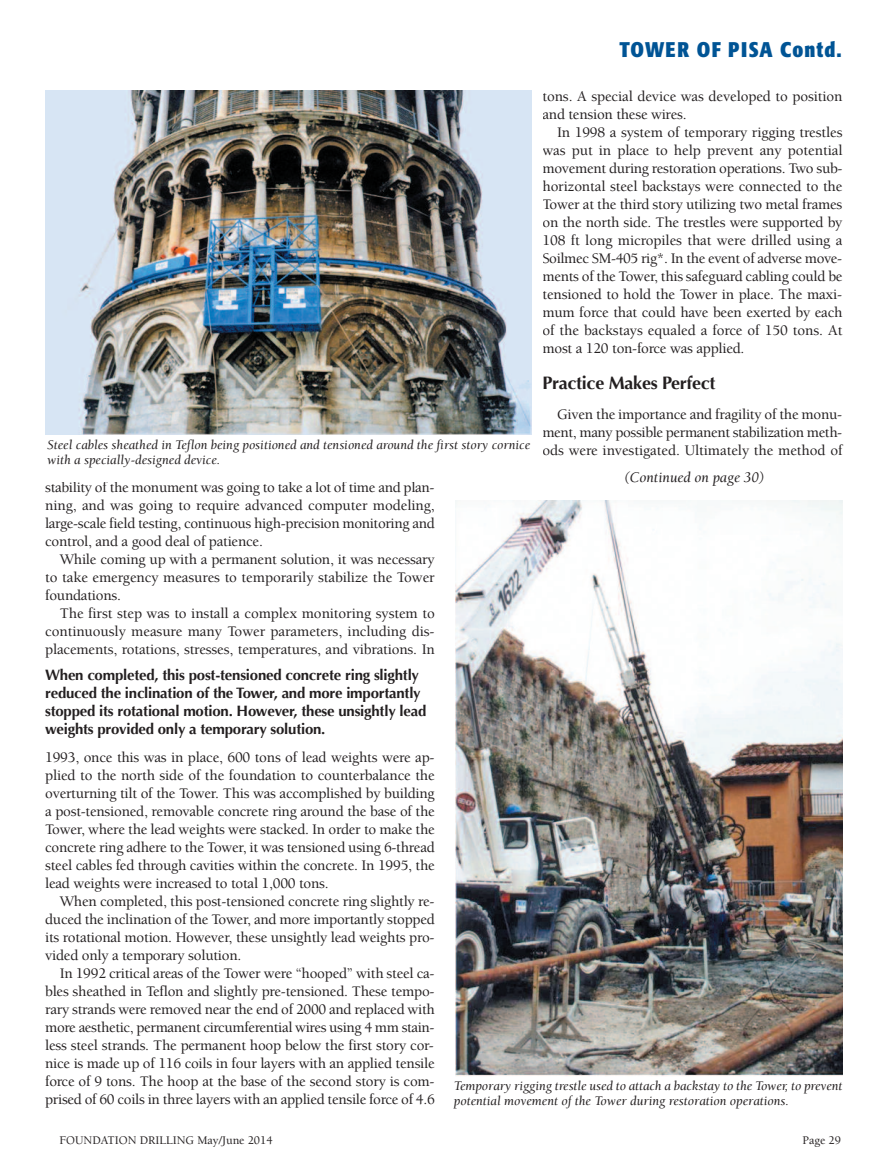
<style>
.page{position:relative;width:883px;height:1175px;background:#fff}
.page>*{position:absolute;margin:0;border:0;box-sizing:border-box;transform-origin:0 0}
.t1{font:700 condensed 21px "Formata";letter-spacing:.05em;color:#005495}
.t2{font:700 18px "Optima";letter-spacing:-.015em;color:#231f20}
.t3{font:500 15px/18px "Berkeley";letter-spacing:-.015em;color:#231f20;text-align:justify}
.t4{font:700 15px/18px "Optima";letter-spacing:-.015em;color:#231f20}
.t5{font:italic 15px "Berkeley";color:#231f20}
.t6{font:italic 13.5px/15px "Berkeley";color:#231f20}
.t7{font:500 12px "Berkeley";color:#231f20}
</style>
<div class="page">
<img style="left:45px;top:91px;width:486px;height:343px">
<img style="left:455px;top:500px;width:387px;height:576px">
<h1 class="t1" style="left:619px;top:41px;width:224px">TOWER OF PISA Contd.</h1>
<p class="t6" style="left:47px;top:439px;width:485px">Steel cables sheathed in Teflon being positioned and tensioned around the first story cornice with a specially-designed device.</p>
<p class="t3" style="left:45px;top:479px;width:391px">stability of the monument was going to take a lot of time and plan&shy;ning, and was going to require advanced computer modeling, large-scale field testing, continuous high-precision monitoring and control, and a good deal of patience.</p>
<p class="t3" style="left:45px;top:551px;width:391px;text-indent:15px">While coming up with a permanent solution, it was necessary to take emergency measures to temporarily stabilize the Tower foundations.</p>
<p class="t3" style="left:45px;top:605px;width:391px;text-indent:15px">The first step was to install a complex monitoring system to continuously measure many Tower parameters, including dis&shy;placements, rotations, stresses, temperatures, and vibrations. In</p>
<p class="t4" style="left:45px;top:666px;width:383px">When completed, this post-tensioned concrete ring slightly reduced the inclination of the Tower, and more importantly stopped its rotational motion. However, these unsightly lead weights provided only a temporary solution.</p>
<p class="t3" style="left:542px;top:88px;width:302px">tons. A special device was developed to position and tension these wires.</p>
<p class="t3" style="left:542px;top:124px;width:302px;text-indent:15px">In 1998 a system of temporary rigging trestles was put in place to help prevent any potential movement during restoration operations. Two sub&shy;horizontal steel backstays were connected to the Tower at the third story utilizing two metal frames on the north side. The trestles were supported by 108 ft long micropiles that were drilled using a Soilmec SM-405 rig*. In the event of adverse move&shy;ments of the Tower, this safeguard cabling could be tensioned to hold the Tower in place. The maxi&shy;mum force that could have been exerted by each of the backstays equaled a force of 150 tons. At most a 120 ton-force was applied.</p>
<p class="t2" style="left:542px;top:372px;width:174px">Practice Makes Perfect</p>
<p class="t3" style="left:542px;top:406px;width:302px;text-indent:15px">Given the importance and fragility of the monu&shy;ment, many possible permanent stabilization meth&shy;ods were investigated. Ultimately the method of</p>
<p class="t5" style="left:624px;top:471px;width:142px">(Continued on page 30)</p>
<p class="t3" style="left:45px;top:749px;width:391px">1993, once this was in place, 600 tons of lead weights were ap&shy;plied to the north side of the foundation to counterbalance the overturning tilt of the Tower. This was accomplished by building a post-tensioned, removable concrete ring around the base of the Tower, where the lead weights were stacked. In order to make the concrete ring adhere to the Tower, it was tensioned using 6-thread steel cables fed through cavities within the concrete. In 1995, the lead weights were increased to total 1,000 tons.</p>
<p class="t3" style="left:45px;top:893px;width:391px;text-indent:15px">When completed, this post-tensioned concrete ring slightly re&shy;duced the inclination of the Tower, and more importantly stopped its rotational motion. However, these unsightly lead weights pro&shy;vided only a temporary solution.</p>
<p class="t3" style="left:45px;top:965px;width:391px;text-indent:15px">In 1992 critical areas of the Tower were “hooped” with steel ca&shy;bles sheathed in Teflon and slightly pre-tensioned. These tempo&shy;rary strands were removed near the end of 2000 and replaced with more aesthetic, permanent circumferential wires using 4 mm stain&shy;less steel strands. The permanent hoop below the first story cor&shy;nice is made up of 116 coils in four layers with an applied tensile force of 9 tons. The hoop at the base of the second story is com&shy;prised of 60 coils in three layers with an applied tensile force of 4.6</p>
<p class="t6" style="left:454px;top:1079px;width:390px">Temporary rigging trestle used to attach a backstay to the Tower, to prevent potential movement of the Tower during restoration operations.</p>
<p class="t7" style="left:59px;top:1135px;width:215px">FOUNDATION DRILLING May/June 2014</p>
<p class="t7" style="left:802px;top:1135px;width:40px">Page 29</p>
</div>
